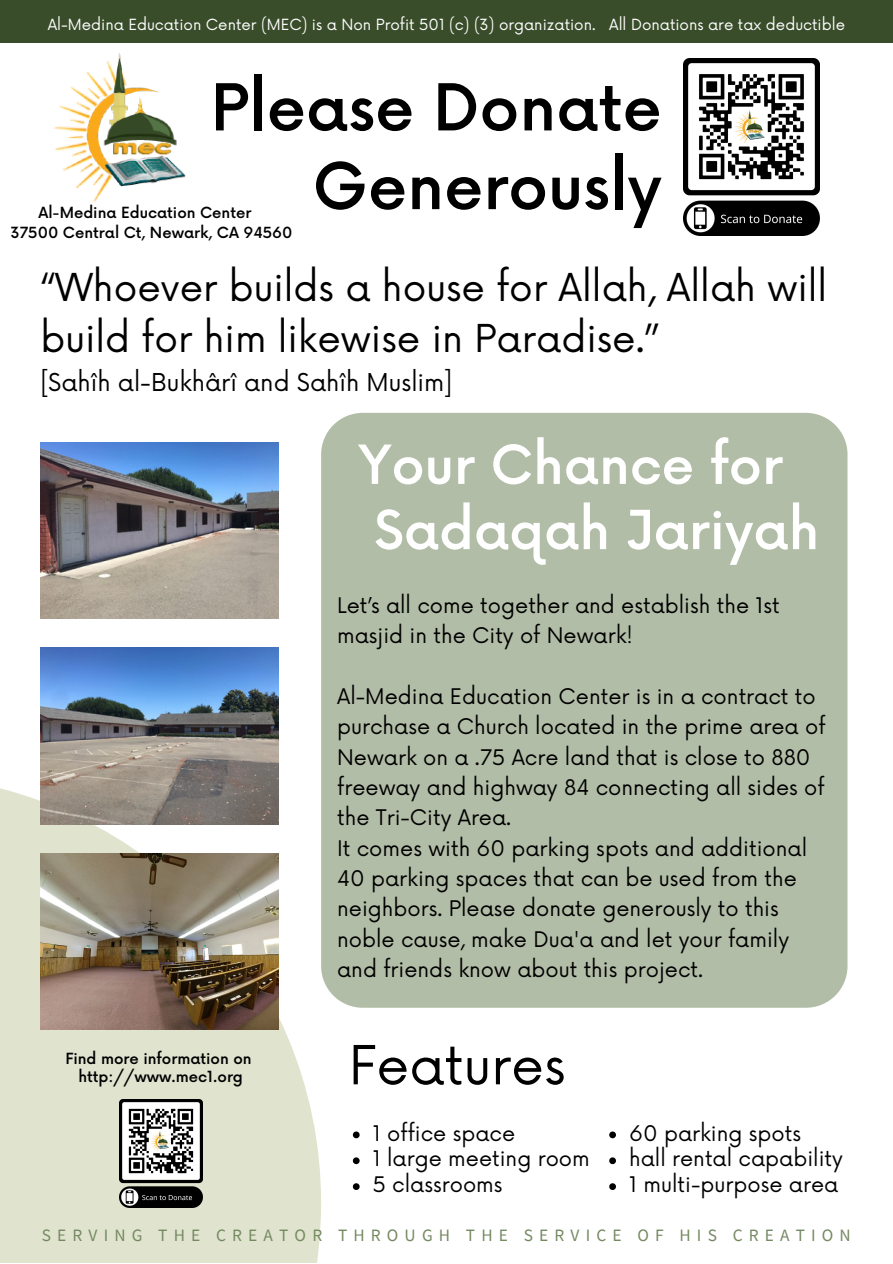
<style>
.page{position:relative;width:893px;height:1264px;background:#fff}
.page>*{position:absolute;margin:0;border:0;box-sizing:border-box;transform-origin:0 0}
.t1{font:500 63px/78.8px "Now";color:#000;text-align:right}
.t2{font:500 52.5px/65.2px "Now";color:#fff}
.t3{font:52.5px "Now";color:#000}
.t4{font:500 45px/63px "Now";color:#fff}
.t5{font:37.5px/51.8px "Now";color:#000}
.t6{font:24px "Now";color:#000}
.t7{font:21px/30.3px "Now";color:#000}
.t8{font:17.4px "Source Sans Pro";letter-spacing:.355em;color:#758961}
.t9{font:500 15px/18px "Now";color:#000;text-align:center}
.t10{font:15px "Now";color:#fff}
</style>
<div class="page">
<svg style="left:0;top:788px;width:321px;height:474px;fill:#e0e4cf"></svg>
<img style="left:40px;top:442px;width:239px;height:177px">
<img style="left:54px;top:52px;width:132px;height:151px">
<img style="left:683px;top:59px;width:136px;height:176px">
<img style="left:40px;top:648px;width:239px;height:176px">
<img style="left:40px;top:853px;width:239px;height:176px">
<div style="left:321px;top:413px;width:526px;height:594px;background:#b2bda7"></div>
<img style="left:119px;top:1099px;width:83px;height:108px">
<div style="left:0;top:0;width:892px;height:43px;background:#394d2a"></div>
<svg style="left:353px;top:1131px;width:6px;height:7px"></svg>
<svg style="left:353px;top:1157px;width:6px;height:7px"></svg>
<svg style="left:353px;top:1183px;width:6px;height:6px"></svg>
<svg style="left:609px;top:1131px;width:7px;height:7px"></svg>
<svg style="left:609px;top:1157px;width:7px;height:7px"></svg>
<svg style="left:609px;top:1183px;width:7px;height:6px"></svg>
<p class="t10" style="left:48px;top:16px;width:798px">Al-Medina Education Center (MEC) is a Non Profit 501 (c) (3) organization. All Donations are tax deductible</p>
<h1 class="t1" style="left:211px;top:72px;width:452px">Please Donate<br>Generously</h1>
<p class="t9" style="left:38px;top:204px;width:214px">Al-Medina Education Center</p>
<p class="t9" style="left:11px;top:225px;width:283px">37500 Central Ct, Newark, CA 94560</p>
<h3 class="t5" style="left:40px;top:263px;width:788px">“Whoever builds a house for Allah, Allah will build for him likewise in Paradise.”</h3>
<p class="t6" style="left:40px;top:368px;width:413px">[Sahîh al-Bukhârî and Sahîh Muslim]</p>
<h2 class="t2" style="left:358px;top:435px;width:462px">Your Chance for<br>Sadaqah Jariyah</h2>
<h3 class="t4" style="left:476px;top:438px;width:256px">ABOUT THE<br>PROPERTY</h3>
<p class="t7" style="left:337px;top:591px;width:444px">Let’s all come together and establish the 1st masjid in the City of Newark!</p>
<p class="t7" style="left:337px;top:682px;width:490px">Al-Medina Education Center is in a contract to purchase a Church located in the prime area of Newark on a .75 Acre land that is close to 880 freeway and highway 84 connecting all sides of the Tri-City Area.<br>It comes with 60 parking spots and additional 40 parking spaces that can be used from the neighbors. Please donate generously to this noble cause, make Dua'a and let your family and friends know about this project.</p>
<h2 class="t3" style="left:348px;top:1035px;width:219px">Features</h2>
<p class="t7" style="left:373px;top:1121px;width:218px;line-height:25.8px">1 office space<br>1 large meeting room<br>5 classrooms</p>
<p class="t7" style="left:629px;top:1121px;width:215px;line-height:25.8px">60 parking spots hall rental capability<br>1 multi-purpose area</p>
<p class="t8" style="left:42px;top:1223px;width:810px">SERVING THE CREATOR THROUGH THE SERVICE OF HIS CREATION</p>
<p class="t9" style="left:65px;top:1050px;width:188px">Find more information on http://www.mec1.org</p>
</div>
